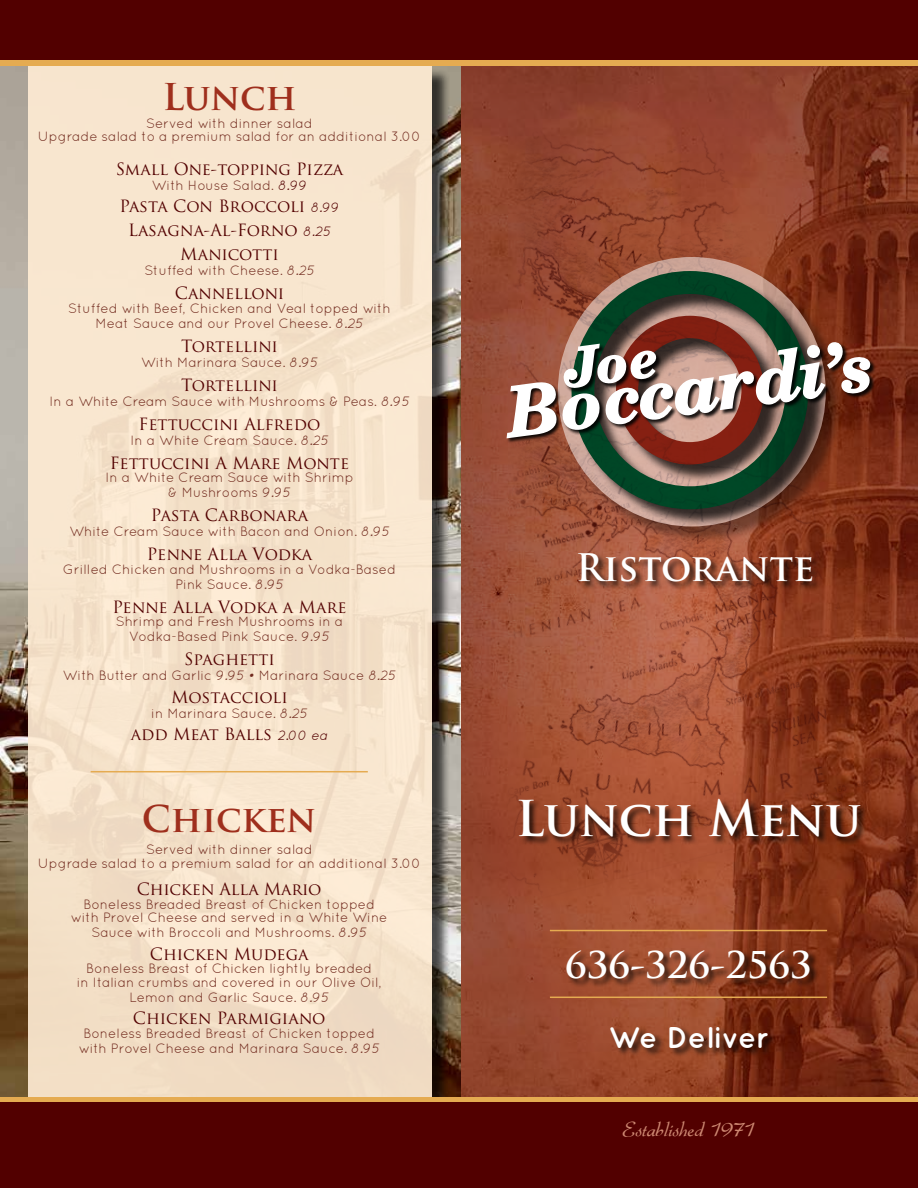
<style>
.page{position:relative;width:918px;height:1188px;background:#fff}
.page>*{position:absolute;margin:0;border:0;box-sizing:border-box;transform-origin:0 0}
.t1{font:italic 700 68.85px "New Century Schlbk";color:#fff}
.t2{font:700 48.15px "Trajan Pro";letter-spacing:-.01em;color:#fff}
.t3{font:700 37.05px "Trajan Pro";color:#fff}
.t4{font:700 36px "Trajan Pro";letter-spacing:-.005em;color:#9f2f1d}
.t5{font:700 36px "Trajan Pro";color:#fff}
.t6{font:700 30px "Quicksand";color:#fff}
.t7{font:22.2px "Gabrielle";color:#cd8872}
.t8{font:16.5px/24px "Trajan Pro";color:#520000;text-align:center}
.t9{font:16.5px "Trajan Pro";letter-spacing:-.02em;color:#520000}
.t10{font:13.5px/15px "Quicksand";color:#722b1f;text-align:center}
.s1{font-style:italic;color:#520000}
.s2{font-family:"Quicksand";font-style:italic;font-size:13.5px}
.s3{font-style:italic}
</style>
<div class="page">
<svg style="left:461px;top:66px;width:457px;height:1031px;background:#904129"></svg>
<div style="left:560px;top:259px;width:284px;height:286px;background:#000;opacity:.75"></div>
<div style="left:574px;top:273px;width:253px;height:255px;background:#000;opacity:.75"></div>
<svg style="left:572px;top:271px;width:236px;height:238px;background:#58543f"></svg>
<div style="left:618px;top:318px;width:164px;height:165px;background:#000;opacity:.75"></div>
<div style="left:578px;top:553px;width:243px;height:38px;background:#000;opacity:.75"></div>
<div style="left:519px;top:798px;width:350px;height:47px;background:#000;opacity:.75"></div>
<div style="left:610px;top:1026px;width:167px;height:31px;background:#000;opacity:.75"></div>
<img style="left:0;top:66px;width:461px;height:1031px">
<div style="left:0;top:0;width:918px;height:61px;background:#520000"></div>
<div style="left:30px;top:68px;width:421px;height:1047px;background:#000;opacity:.75"></div>
<div style="left:28px;top:66px;width:404px;height:1031px;background:#f7e5ce"></div>
<div style="left:0;top:1099px;width:918px;height:89px;background:#520000"></div>
<hr style="left:0;top:1097px;width:918px;height:4px;background:#e5ab51">
<div style="left:0;top:61px;width:918px;height:5px;background:#e5ab51"></div>
<hr style="left:91px;top:771px;width:277px;height:1px;background:#e5ab51">
<hr style="left:550px;top:930px;width:277px;height:1px;background:#e5ab51">
<hr style="left:550px;top:997px;width:277px;height:1px;background:#e5ab51">
<div style="left:566px;top:950px;width:253px;height:38px;background:#000;opacity:.75"></div>
<svg style="left:499px;top:316px;width:376px;height:149px;background:#765243"></svg>
<h3 class="t4" style="left:162px;top:75px;width:136px">Lunch</h3>
<p class="t10" style="left:38px;top:116px;width:385px;line-height:13.5px">Served with dinner salad<br>Upgrade salad to a premium salad for an additional 3.00</p>
<p class="t8" style="left:116px;top:157px;width:229px">Small One-topping Pizza</p>
<p class="t10" style="left:152px;top:177px;width:157px">With House Salad. <span class="s1">8.99</span></p>
<p class="t8" style="left:119px;top:194px;width:222px">Pasta Con Broccoli <span class="s2">8.99<br></span>Lasagna-Al-Forno <span class="s2">8.25<br></span>Manicotti</p>
<p class="t10" style="left:144px;top:263px;width:172px">Stuffed with Cheese. <span class="s3">8.25</span></p>
<p class="t9" style="left:175px;top:283px;width:111px">Cannelloni</p>
<p class="t10" style="left:68px;top:300px;width:324px">Stuffed with Beef, Chicken and Veal topped with<br>Meat Sauce and our Provel Cheese. <span class="s3">8.25</span></p>
<p class="t9" style="left:181px;top:335px;width:98px">Tortellini</p>
<p class="t10" style="left:141px;top:354px;width:178px">With Marinara Sauce. <span class="s3">8.95</span></p>
<p class="t9" style="left:181px;top:374px;width:98px">Tortellini</p>
<p class="t10" style="left:49px;top:393px;width:362px">In a White Cream Sauce with Mushrooms &amp; Peas. <span class="s3">8.95</span></p>
<p class="t8" style="left:139px;top:412px;width:183px">Fettuccini Alfredo</p>
<p class="t10" style="left:130px;top:432px;width:200px">In a White Cream Sauce. <span class="s3">8.25</span></p>
<p class="t8" style="left:110px;top:451px;width:241px">Fettuccini A Mare Monte</p>
<p class="t10" style="left:105px;top:470px;width:250px">In a White Cream Sauce with Shrimp &amp; Mushrooms <span class="s3">9.95</span></p>
<p class="t8" style="left:151px;top:503px;width:159px">Pasta Carbonara</p>
<p class="t10" style="left:69px;top:524px;width:322px">White Cream Sauce with Bacon and Onion. <span class="s3">8.95</span></p>
<p class="t8" style="left:147px;top:542px;width:167px">Penne Alla Vodka</p>
<p class="t10" style="left:63px;top:561px;width:335px">Grilled Chicken and Mushrooms in a Vodka-Based<br>Pink Sauce. <span class="s3">8.95</span></p>
<p class="t8" style="left:112px;top:595px;width:236px">Penne Alla Vodka a Mare</p>
<p class="t10" style="left:116px;top:614px;width:229px">Shrimp and Fresh Mushrooms in a<br>Vodka-Based Pink Sauce. <span class="s3">9.95</span></p>
<p class="t8" style="left:184px;top:647px;width:92px">Spaghetti</p>
<p class="t10" style="left:63px;top:668px;width:335px">With Butter and Garlic <span class="s3">9.95 •</span> Marinara Sauce <span class="s3">8.25</span></p>
<p class="t8" style="left:171px;top:685px;width:118px">Mostaccioli</p>
<p class="t10" style="left:151px;top:705px;width:158px">in Marinara Sauce. <span class="s3">8.25</span></p>
<p class="t8" style="left:131px;top:722px;width:199px">add Meat Balls <span class="s2">2.00 ea</span></p>
<h3 class="t4" style="left:142px;top:797px;width:176px">Chicken</h3>
<p class="t10" style="left:38px;top:843px;width:385px;line-height:13.5px">Served with dinner salad<br>Upgrade salad to a premium salad for an additional 3.00</p>
<p class="t8" style="left:137px;top:877px;width:186px">Chicken Alla Mario</p>
<p class="t10" style="left:71px;top:897px;width:318px;line-height:13.5px">Boneless Breaded Breast of Chicken topped with Provel Cheese and served in a White Wine</p>
<p class="t10" style="left:92px;top:925px;width:277px">Sauce with Broccoli and Mushrooms. <span class="s3">8.95</span></p>
<p class="t8" style="left:150px;top:941px;width:160px">Chicken Mudega</p>
<p class="t10" style="left:77px;top:962px;width:306px;line-height:13.5px">Boneless Breast of Chicken lightly breaded<br>in Italian crumbs and covered in our Olive Oil,</p>
<p class="t10" style="left:129px;top:989px;width:201px">Lemon and Garlic Sauce. <span class="s3">8.95</span></p>
<p class="t8" style="left:133px;top:1006px;width:194px">Chicken Parmigiano</p>
<p class="t10" style="left:79px;top:1025px;width:302px">Boneless Breaded Breast of Chicken topped with Provel Cheese and Marinara Sauce. <span class="s3">8.95</span></p>
<h1 class="t1" style="left:502px;top:371px;width:370px;rotate:-8deg">Boccardi’s</h1>
<h3 class="t3" style="left:576px;top:544px;width:240px">Ristorante</h3>
<h2 class="t2" style="left:516px;top:788px;width:348px">Lunch Menu</h2>
<h3 class="t5" style="left:565px;top:942px;width:248px">636-326-2563</h3>
<h3 class="t6" style="left:608px;top:1019px;width:162px">We Deliver</h3>
<h3 class="t7" style="left:623px;top:1116px;width:133px">Established 1971</h3>
</div>
